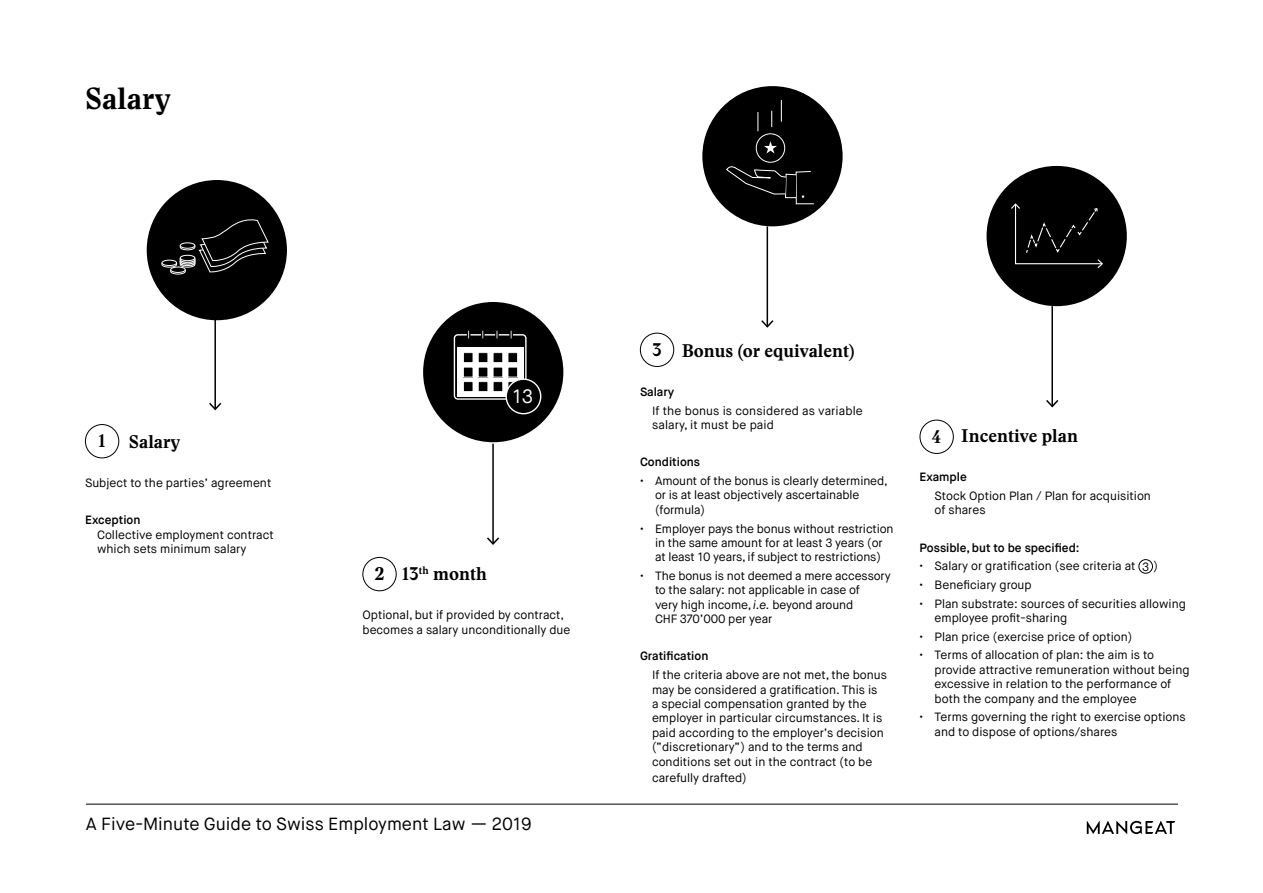
<style>
.page{position:relative;width:1263px;height:893px;background:#fff}
.page>*{position:absolute;margin:0;border:0;box-sizing:border-box;transform-origin:0 0}
.t1{font:700 30px "Stanley";color:#000}
.t2{font:19.35px "Maison Neue";color:#fff}
.t3{font:700 18px "Stanley";color:#000}
.t4{font:17.55px "Maison Neue";color:#000}
.t5{font:12px/14.4px "Maison Neue";color:#000}
.t6{font:600 12px "Maison Neue";color:#000}
.s1{font-weight:600}
.s2{font-style:italic}
</style>
<div class="page">
<hr style="left:86px;top:804px;width:1092px;height:1px;background:#000">
<svg style="left:1087px;top:821px;width:88px;height:13px"></svg>
<div style="left:1138px;top:559px;width:15px;height:15px;border:1px solid #000;border-radius:50%"></div>
<hr style="left:214px;top:309px;width:2px;height:100px;background:#000">
<svg style="left:209px;top:401px;width:13px;height:10px"></svg>
<hr style="left:492px;top:444px;width:2px;height:100px;background:#000">
<svg style="left:487px;top:536px;width:12px;height:9px"></svg>
<hr style="left:766px;top:226px;width:2px;height:101px;background:#000">
<svg style="left:761px;top:319px;width:13px;height:9px"></svg>
<hr style="left:1051px;top:306px;width:2px;height:100px;background:#000">
<svg style="left:1046px;top:398px;width:13px;height:10px"></svg>
<div style="left:147px;top:180px;width:140px;height:140px;background:#000;border-radius:50%"></div>
<div style="left:423px;top:302px;width:140px;height:140px;background:#000;border-radius:50%"></div>
<div style="left:702px;top:86px;width:141px;height:140px;background:#000;border-radius:50%"></div>
<div style="left:986px;top:166px;width:141px;height:140px;background:#000;border-radius:50%"></div>
<svg style="left:161px;top:219px;width:108px;height:56px"></svg>
<div style="left:171px;top:267px;width:14px;height:5px;background:#000;border-radius:50%"></div>
<div style="left:170px;top:267px;width:16px;height:6px;border:1px solid #fff;border-radius:50%"></div>
<svg style="left:725px;top:99px;width:90px;height:106px"></svg>
<div style="left:454px;top:334px;width:73px;height:66px;border:1px solid #fff;border-radius:3px"></div>
<div style="left:457px;top:347px;width:66px;height:49px;background:#fff"></div>
<div style="left:463px;top:353px;width:10px;height:10px;background:#000"></div>
<div style="left:463px;top:352px;width:10px;height:11px;border:1px solid #fff"></div>
<div style="left:478px;top:353px;width:10px;height:10px;background:#000"></div>
<div style="left:478px;top:352px;width:10px;height:11px;border:1px solid #fff"></div>
<div style="left:493px;top:353px;width:10px;height:10px;background:#000"></div>
<div style="left:493px;top:352px;width:10px;height:11px;border:1px solid #fff"></div>
<div style="left:508px;top:353px;width:10px;height:10px;background:#000"></div>
<div style="left:508px;top:352px;width:10px;height:11px;border:1px solid #fff"></div>
<div style="left:463px;top:367px;width:10px;height:10px;background:#000"></div>
<div style="left:463px;top:367px;width:10px;height:10px;border:1px solid #fff"></div>
<div style="left:478px;top:367px;width:10px;height:10px;background:#000"></div>
<div style="left:493px;top:367px;width:10px;height:10px;background:#000"></div>
<div style="left:508px;top:367px;width:10px;height:10px;background:#000"></div>
<div style="left:508px;top:367px;width:10px;height:10px;border:1px solid #fff"></div>
<div style="left:463px;top:382px;width:10px;height:10px;background:#000"></div>
<div style="left:463px;top:381px;width:10px;height:11px;border:1px solid #fff"></div>
<div style="left:478px;top:382px;width:10px;height:10px;background:#000"></div>
<div style="left:478px;top:381px;width:10px;height:11px;border:1px solid #fff"></div>
<div style="left:493px;top:382px;width:10px;height:10px;background:#000"></div>
<div style="left:493px;top:381px;width:10px;height:11px;border:1px solid #fff"></div>
<div style="left:508px;top:381px;width:10px;height:11px;border:1px solid #fff"></div>
<svg style="left:467px;top:330px;width:3px;height:9px"></svg>
<div style="left:481px;top:329px;width:4px;height:11px;border:1px solid #000"></div>
<div style="left:495px;top:329px;width:4px;height:11px;border:1px solid #000"></div>
<div style="left:509px;top:329px;width:4px;height:11px;border:1px solid #000"></div>
<div style="left:506px;top:379px;width:35px;height:35px;background:#000;border-radius:50%"></div>
<div style="left:505px;top:378px;width:36px;height:36px;border:1px solid #fff;border-radius:50%"></div>
<svg style="left:1011px;top:203px;width:92px;height:65px"></svg>
<div style="left:85px;top:424px;width:34px;height:34px;border:1px solid #000;border-radius:50%"></div>
<div style="left:362px;top:557px;width:35px;height:34px;border:1px solid #000;border-radius:50%"></div>
<div style="left:640px;top:333px;width:34px;height:34px;border:1px solid #000;border-radius:50%"></div>
<div style="left:919px;top:420px;width:35px;height:34px;border:1px solid #000;border-radius:50%"></div>
<p class="t1" style="left:85px;top:78px;width:88px">Salary</p>
<p class="t3" style="left:99px;top:429px;width:9px">1</p>
<p class="t3" style="left:129px;top:429px;width:53px">Salary</p>
<p class="t5" style="left:85px;top:476px;width:188px">Subject to the parties’ agreement</p>
<p class="t5" style="left:97px;top:513px;width:178px;text-indent:-12px"><span class="s1">Exception<br></span>Collective employment contract which sets minimum salary</p>
<h2 class="t2" style="left:513px;top:384px;width:22px">13</h2>
<p class="t3" style="left:402px;top:562px;width:86px">13<sup>th</sup> month</p>
<p class="t5" style="left:362px;top:608px;width:209px">Optional, but if provided by contract, becomes a salary unconditionally due</p>
<p class="t3" style="left:374px;top:562px;width:12px">2</p>
<h3 class="t4" style="left:86px;top:813px;width:447px">A Five-Minute Guide to Swiss Employment Law — 2019</h3>
<p class="t3" style="left:652px;top:337px;width:11px">3</p>
<p class="t3" style="left:682px;top:338px;width:174px">Bonus (or equivalent)</p>
<p class="t6" style="left:640px;top:384px;width:36px">Salary</p>
<p class="t5" style="left:652px;top:403px;width:212px">If the bonus is considered as variable salary, it must be paid</p>
<p class="t6" style="left:640px;top:455px;width:62px">Conditions</p>
<p class="t5" style="left:655px;top:474px;width:234px;text-indent:-15px">• Amount of the bonus is clearly determined, or is at least objectively ascertainable (formula)</p>
<p class="t5" style="left:640px;top:521px;width:255px;text-align:center">• Employer pays the bonus without restriction in the same amount for at least 3 years (or<br>at least 10 years, if subject to restrictions)</p>
<p class="t5" style="left:655px;top:569px;width:237px;text-indent:-15px">• The bonus is not deemed a mere accessory to the salary: not applicable in case of<br>very high income, <span class="s2">i.e.</span> beyond around<br>CHF 370’000 per year</p>
<p class="t6" style="left:640px;top:649px;width:70px">Gratification</p>
<p class="t5" style="left:652px;top:668px;width:236px">If the criteria above are not met, the bonus may be considered a gratification. This is<br>a special compensation granted by the employer in particular circumstances. It is paid according to the employer’s decision (“discretionary”) and to the terms and conditions set out in the contract (to be</p>
<p class="t5" style="left:652px;top:770px;width:96px">carefully drafted)</p>
<p class="t3" style="left:961px;top:424px;width:118px">Incentive plan</p>
<p class="t6" style="left:919px;top:470px;width:49px">Example</p>
<p class="t5" style="left:934px;top:489px;width:218px">Stock Option Plan / Plan for acquisition of shares</p>
<p class="t6" style="left:919px;top:540px;width:161px">Possible, but to be specified:</p>
<p class="t5" style="left:919px;top:559px;width:217px">• Salary or gratification (see criteria at</p>
<p class="t5" style="left:1142px;top:559px;width:18px">3 )</p>
<p class="t5" style="left:919px;top:578px;width:114px">• Beneficiary group</p>
<p class="t5" style="left:934px;top:596px;width:253px;text-indent:-15px">• Plan substrate: sources of securities allowing employee profit-sharing</p>
<p class="t5" style="left:919px;top:629px;width:214px">• Plan price (exercise price of option)</p>
<p class="t5" style="left:934px;top:648px;width:256px;text-indent:-15px">• Terms of allocation of plan: the aim is to provide attractive remuneration without being excessive in relation to the performance of both the company and the employee</p>
<p class="t5" style="left:934px;top:710px;width:253px;text-indent:-15px">• Terms governing the right to exercise options and to dispose of options/shares</p>
<p class="t3" style="left:932px;top:424px;width:11px">4</p>
</div>
